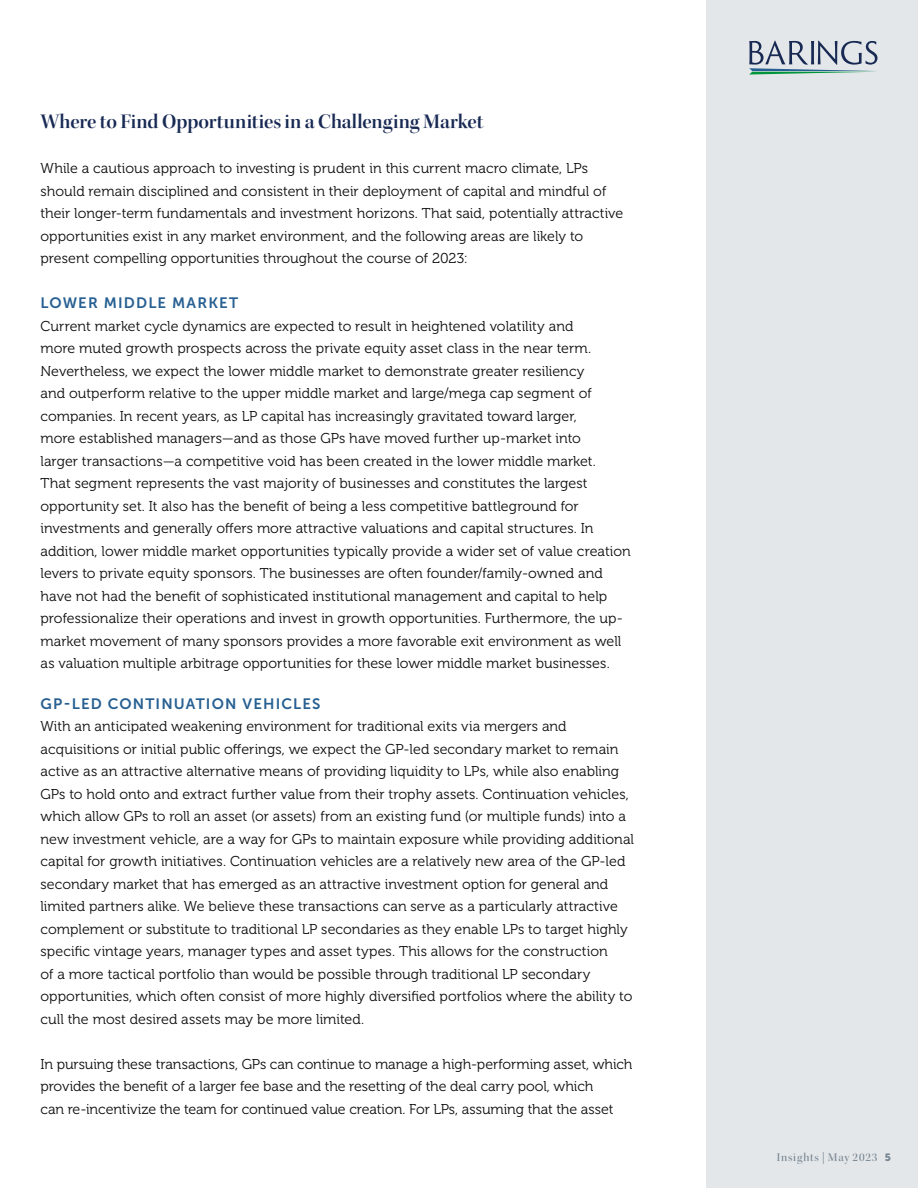
<style>
.page{position:relative;width:918px;height:1188px;background:#fff}
.page>*{position:absolute;margin:0;border:0;box-sizing:border-box;transform-origin:0 0}
.t1{font:21px "Kepler Std Semibold Disp";color:#182a54}
.t2{font:15px "Museo Sans 700";letter-spacing:.075em;color:#276092}
.t3{font:14.25px/22.5px "Museo 300";color:#0d0d0d}
.t4{font:12px "Kepler Std Medium Disp";letter-spacing:.07em;color:#768693}
.s1{font-family:"Museo Sans 900";font-size:10.5px}
</style>
<div class="page">
<div style="left:706px;top:0;width:212px;height:1188px;background:#e4e7e9"></div>
<svg style="left:749px;top:40px;width:129px;height:35px"></svg>
<p class="t1" style="left:40px;top:110px;width:444px">Where to Find Opportunities in a Challenging Market</p>
<p class="t3" style="left:40px;top:157px;width:584px">While a cautious approach to investing is prudent in this current macro climate, LPs should remain disciplined and consistent in their deployment of capital and mindful of their longer-term fundamentals and investment horizons. That said, potentially attractive opportunities exist in any market environment, and the following areas are likely to present compelling opportunities throughout the course of 2023:</p>
<p class="t2" style="left:40px;top:295px;width:199px">LOWER MIDDLE MARKET</p>
<p class="t3" style="left:40px;top:315px;width:592px">Current market cycle dynamics are expected to result in heightened volatility and<br>more muted growth prospects across the private equity asset class in the near term.<br>Nevertheless, we expect the lower middle market to demonstrate greater resiliency<br>and outperform relative to the upper middle market and large/mega cap segment of companies. In recent years, as LP capital has increasingly gravitated toward larger,<br>more established managers—and as those GPs have moved further up-market into<br>larger transactions—a competitive void has been created in the lower middle market.<br>That segment represents the vast majority of businesses and constitutes the largest opportunity set. It also has the benefit of being a less competitive battleground for investments and generally offers more attractive valuations and capital structures. In addition, lower middle market opportunities typically provide a wider set of value creation levers to private equity sponsors. The businesses are often founder/family-owned and have not had the benefit of sophisticated institutional management and capital to help professionalize their operations and invest in growth opportunities. Furthermore, the up&shy;market movement of many sponsors provides a more favorable exit environment as well as valuation multiple arbitrage opportunities for these lower middle market businesses.</p>
<p class="t2" style="left:40px;top:695px;width:282px">GP-LED CONTINUATION VEHICLES</p>
<p class="t3" style="left:40px;top:715px;width:595px">With an anticipated weakening environment for traditional exits via mergers and acquisitions or initial public offerings, we expect the GP-led secondary market to remain active as an attractive alternative means of providing liquidity to LPs, while also enabling GPs to hold onto and extract further value from their trophy assets. Continuation vehicles, which allow GPs to roll an asset (or assets) from an existing fund (or multiple funds) into a new investment vehicle, are a way for GPs to maintain exposure while providing additional capital for growth initiatives. Continuation vehicles are a relatively new area of the GP-led secondary market that has emerged as an attractive investment option for general and limited partners alike. We believe these transactions can serve as a particularly attractive complement or substitute to traditional LP secondaries as they enable LPs to target highly specific vintage years, manager types and asset types. This allows for the construction<br>of a more tactical portfolio than would be possible through traditional LP secondary opportunities, which often consist of more highly diversified portfolios where the ability to cull the most desired assets may be more limited.</p>
<p class="t3" style="left:40px;top:1053px;width:594px">In pursuing these transactions, GPs can continue to manage a high-performing asset, which provides the benefit of a larger fee base and the resetting of the deal carry pool, which<br>can re-incentivize the team for continued value creation. For LPs, assuming that the asset</p>
<p class="t4" style="left:777px;top:1150px;width:116px">Insights | May 2023 <span class="s1">5</span></p>
</div>
